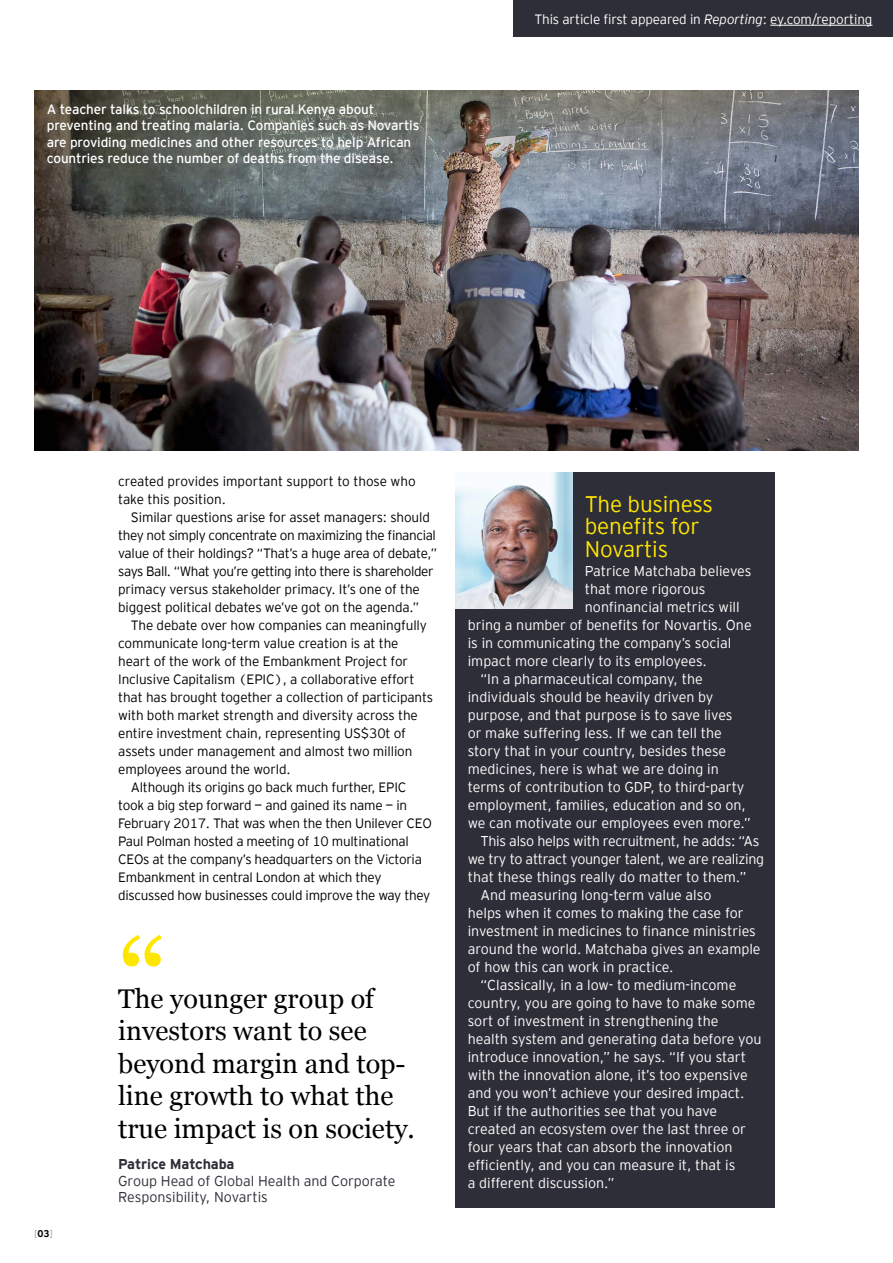
<style>
.page{position:relative;width:893px;height:1263px;background:#fff}
.page>*{position:absolute;margin:0;border:0;box-sizing:border-box;transform-origin:0 0}
.t1{font:120px "Georgia";color:#ffe600}
.t2{font:27px/32.4px "Georgia";color:#000}
.t3{font:300 22.5px/22.5px "EY Interstate";letter-spacing:-.01em;color:#ffe600}
.t4{font:300 14.25px "EY Interstate";color:#fff}
.t5{font:300 14.25px "EY Interstate";letter-spacing:-.02em;color:#fff}
.t6{font:300 14.25px/16.5px "EY Interstate";color:#2e2e38}
.t7{font:700 14.25px "EY Interstate";letter-spacing:-.01em;color:#2e2e38}
.t8{font:300 13.5px/18px "EY Interstate";letter-spacing:-.02em;color:#000}
.t9{font:13.5px/16.5px "EY Interstate";letter-spacing:-.01em;color:#fff}
.t10{font:300 13.5px/18px "EY Interstate";color:#000}
.t11{font:300 13.5px "EY Interstate";letter-spacing:-.01em;color:#fff}
.t12{font:300 9.75px "EY Interstate";color:#9d9d9c}
.s1{font-style:italic}
.s2{font-weight:700;color:#000}
</style>
<div class="page">
<div style="left:455px;top:472px;width:320px;height:736px;background:#2e2e38"></div>
<img style="left:455px;top:472px;width:117px;height:137px">
<img style="left:34px;top:90px;width:825px;height:360px">
<div style="left:513px;top:0;width:380px;height:36px;background:#2e2e38"></div>
<hr style="left:770px;top:25px;width:102px;height:1px;background:#fff">
<p class="t9" style="left:47px;top:100px;width:374px">A teacher talks to schoolchildren in rural Kenya about preventing and treating malaria. Companies such as Novartis are providing medicines and other resources to help African countries reduce the number of deaths from the disease.</p>
<p class="t11" style="left:534px;top:9px;width:339px">This article first appeared in <span class="s1">Reporting</span>: ey.com/reporting</p>
<p class="t12" style="left:34px;top:1226px;width:20px">[<span class="s2">03</span>]</p>
<p class="t10" style="left:118px;top:471px;width:299px">created provides important support to those who take this position.</p>
<p class="t8" style="left:118px;top:507px;width:320px;text-indent:13px">Similar questions arise for asset managers: should they not simply concentrate on maximizing the financial value of their holdings? “That’s a huge area of debate,” says Ball. “What you’re getting into there is shareholder primacy versus stakeholder primacy. It’s one of the biggest political debates we’ve got on the agenda.”</p>
<p class="t8" style="left:131px;top:615px;width:298px">The debate over how companies can meaningfully</p>
<p class="t8" style="left:118px;top:633px;width:282px">communicate long-term value creation is at the</p>
<p class="t8" style="left:118px;top:651px;width:291px">heart of the work of the Embankment Project for</p>
<p class="t8" style="left:118px;top:669px;width:298px">Inclusive Capitalism (EPIC), a collaborative effort</p>
<p class="t8" style="left:118px;top:687px;width:316px">that has brought together a collection of participants</p>
<p class="t8" style="left:118px;top:705px;width:301px">with both market strength and diversity across the</p>
<p class="t8" style="left:118px;top:723px;width:289px">entire investment chain, representing US$30t of</p>
<p class="t8" style="left:118px;top:741px;width:296px">assets under management and almost two million</p>
<p class="t8" style="left:118px;top:759px;width:174px">employees around the world.</p>
<p class="t8" style="left:131px;top:777px;width:277px">Although its origins go back much further, EPIC</p>
<p class="t8" style="left:118px;top:795px;width:291px">took a big step forward — and gained its name — in</p>
<p class="t8" style="left:118px;top:813px;width:315px">February 2017. That was when the then Unilever CEO</p>
<p class="t8" style="left:118px;top:831px;width:292px">Paul Polman hosted a meeting of 10 multinational</p>
<p class="t8" style="left:118px;top:849px;width:305px">CEOs at the company’s headquarters on the Victoria</p>
<p class="t8" style="left:118px;top:867px;width:265px">Embankment in central London at which they</p>
<p class="t8" style="left:118px;top:885px;width:314px">discussed how businesses could improve the way they</p>
<h1 class="t1" style="left:118px;top:895px;width:51px">“</h1>
<h2 class="t2" style="left:118px;top:981px;width:298px">The younger group of investors want to see beyond margin and top&shy;line growth to what the true impact is on society.</h2>
<p class="t7" style="left:118px;top:1154px;width:118px">Patrice Matchaba</p>
<p class="t6" style="left:118px;top:1172px;width:279px">Group Head of Global Health and Corporate<br>Responsibility, Novartis</p>
<h3 class="t3" style="left:585px;top:491px;width:130px">The business benefits for<br>Novartis</h3>
<p class="t4" style="left:585px;top:561px;width:168px">Patrice Matchaba believes</p>
<p class="t4" style="left:585px;top:579px;width:122px">that more rigorous</p>
<p class="t4" style="left:585px;top:597px;width:156px">nonfinancial metrics will</p>
<p class="t4" style="left:468px;top:615px;width:285px">bring a number of benefits for Novartis. One</p>
<p class="t4" style="left:468px;top:633px;width:265px">is in communicating the company’s social</p>
<p class="t4" style="left:468px;top:651px;width:241px">impact more clearly to its employees.</p>
<p class="t4" style="left:480px;top:669px;width:224px">“In a pharmaceutical company, the</p>
<p class="t4" style="left:468px;top:687px;width:247px">individuals should be heavily driven by</p>
<p class="t4" style="left:468px;top:705px;width:266px">purpose, and that purpose is to save lives</p>
<p class="t4" style="left:468px;top:723px;width:256px">or make suffering less. If we can tell the</p>
<p class="t4" style="left:468px;top:741px;width:260px">story that in your country, besides these</p>
<p class="t4" style="left:468px;top:759px;width:253px">medicines, here is what we are doing in</p>
<p class="t4" style="left:468px;top:777px;width:278px">terms of contribution to GDP, to third-party</p>
<p class="t4" style="left:468px;top:795px;width:280px">employment, families, education and so on,</p>
<p class="t4" style="left:468px;top:813px;width:284px">we can motivate our employees even more.”</p>
<p class="t5" style="left:480px;top:831px;width:280px">This also helps with recruitment, he adds: “As</p>
<p class="t5" style="left:468px;top:849px;width:298px">we try to attract younger talent, we are realizing</p>
<p class="t4" style="left:468px;top:867px;width:280px">that these things really do matter to them.”</p>
<p class="t4" style="left:480px;top:885px;width:232px">And measuring long-term value also</p>
<p class="t4" style="left:468px;top:903px;width:277px">helps when it comes to making the case for</p>
<p class="t4" style="left:468px;top:921px;width:290px">investment in medicines to finance ministries</p>
<p class="t4" style="left:468px;top:939px;width:294px">around the world. Matchaba gives an example</p>
<p class="t4" style="left:468px;top:957px;width:207px">of how this can work in practice.</p>
<p class="t4" style="left:480px;top:975px;width:257px">“Classically, in a low- to medium-income</p>
<p class="t4" style="left:468px;top:993px;width:289px">country, you are going to have to make some</p>
<p class="t4" style="left:468px;top:1011px;width:252px">sort of investment in strengthening the</p>
<p class="t4" style="left:468px;top:1029px;width:295px">health system and generating data before you</p>
<p class="t4" style="left:468px;top:1047px;width:280px">introduce innovation,” he says. “If you start</p>
<p class="t4" style="left:468px;top:1065px;width:281px">with the innovation alone, it’s too expensive</p>
<p class="t4" style="left:468px;top:1083px;width:278px">and you won’t achieve your desired impact.</p>
<p class="t4" style="left:468px;top:1101px;width:251px">But if the authorities see that you have</p>
<p class="t4" style="left:468px;top:1119px;width:280px">created an ecosystem over the last three or</p>
<p class="t4" style="left:468px;top:1137px;width:266px">four years that can absorb the innovation</p>
<p class="t4" style="left:468px;top:1155px;width:269px">efficiently, and you can measure it, that is</p>
<p class="t4" style="left:468px;top:1173px;width:148px">a different discussion.”</p>
</div>
